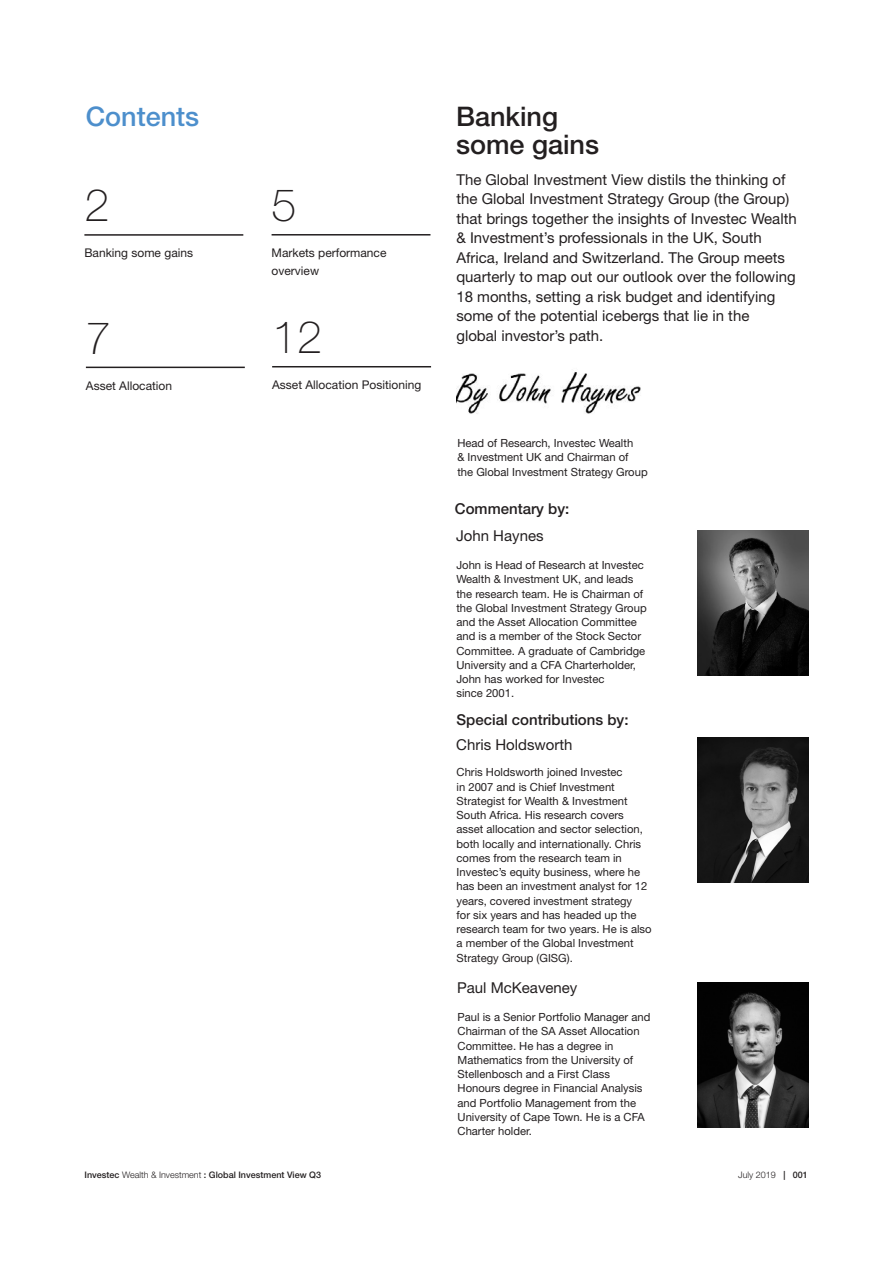
<style>
.page{position:relative;width:893px;height:1263px;background:#fff}
.page>*{position:absolute;margin:0;border:0;box-sizing:border-box;transform-origin:0 0}
.t1{font:100 45px "Helvetica Neue LT Std";color:#231f20}
.t2{font:500 27px "Helvetica Neue LT Std";color:#231f20}
.t3{font:500 27px "Helvetica Neue LT Std";color:#4d8fcc}
.t4{font:15px/19.5px "Helvetica Neue LT Std";color:#231f20}
.t5{font:500 15px "Helvetica Neue LT Std";color:#231f20}
.t6{font:12px "Helvetica Neue LT Std";color:#231f20}
.t7{font:11.25px/14.2px "Helvetica Neue LT Std";color:#231f20}
.t8{font:500 9px "Helvetica Neue LT Std";color:#231f20}
.t9{font:300 9px "Helvetica Neue LT Std";color:#231f20}
.s1{font-weight:300}
.s2{font-weight:500}
</style>
<div class="page">
<hr style="left:272px;top:234px;width:158px;height:2px;background:#231f20">
<hr style="left:86px;top:367px;width:159px;height:1px;background:#231f20">
<hr style="left:84px;top:234px;width:159px;height:2px;background:#231f20">
<img style="left:456px;top:372px;width:185px;height:42px">
<img style="left:697px;top:530px;width:112px;height:145px">
<img style="left:697px;top:737px;width:112px;height:145px">
<img style="left:697px;top:982px;width:112px;height:145px">
<hr style="left:272px;top:366px;width:159px;height:1px;background:#231f20">
<p class="t3" style="left:86px;top:100px;width:115px">Contents</p>
<p class="t1" style="left:84px;top:180px;width:27px">2</p>
<p class="t6" style="left:84px;top:246px;width:110px">Banking some gains</p>
<p class="t1" style="left:86px;top:312px;width:27px">7</p>
<p class="t6" style="left:86px;top:378px;width:88px">Asset Allocation</p>
<p class="t1" style="left:272px;top:180px;width:27px">5</p>
<p class="t6" style="left:272px;top:246px;width:116px">Markets performance</p>
<p class="t6" style="left:272px;top:264px;width:49px">overview</p>
<p class="t1" style="left:272px;top:311px;width:52px">12</p>
<p class="t6" style="left:272px;top:378px;width:151px">Asset Allocation Positioning</p>
<p class="t2" style="left:456px;top:100px;width:104px">Banking</p>
<p class="t2" style="left:456px;top:128px;width:145px">some gains</p>
<p class="t4" style="left:456px;top:169px;width:342px">The Global Investment View distils the thinking of the Global Investment Strategy Group (the Group) that brings together the insights of Investec Wealth &amp; Investment’s professionals in the UK, South Africa, Ireland and Switzerland. The Group meets quarterly to map out our outlook over the following 18 months, setting a risk budget and identifying some of the potential icebergs that lie in the</p>
<p class="t4" style="left:456px;top:325px;width:148px">global investor’s path.</p>
<p class="t7" style="left:457px;top:436px;width:177px">Head of Research, Investec Wealth &amp; Investment UK and Chairman of</p>
<p class="t7" style="left:457px;top:464px;width:192px">the Global Investment Strategy Group</p>
<p class="t5" style="left:455px;top:500px;width:116px">Commentary by:</p>
<p class="t4" style="left:456px;top:526px;width:89px">John Haynes</p>
<p class="t7" style="left:456px;top:558px;width:189px">John is Head of Research at Investec</p>
<p class="t7" style="left:456px;top:572px;width:178px">Wealth &amp; Investment UK, and leads</p>
<p class="t7" style="left:456px;top:586px;width:188px">the research team. He is Chairman of</p>
<p class="t7" style="left:456px;top:601px;width:192px">the Global Investment Strategy Group</p>
<p class="t7" style="left:456px;top:615px;width:182px">and the Asset Allocation Committee</p>
<p class="t7" style="left:456px;top:629px;width:186px">and is a member of the Stock Sector</p>
<p class="t7" style="left:456px;top:643px;width:190px">Committee. A graduate of Cambridge</p>
<p class="t7" style="left:456px;top:658px;width:181px">University and a CFA Charterholder,</p>
<p class="t7" style="left:456px;top:672px;width:150px">John has worked for Investec since 2001.</p>
<p class="t5" style="left:457px;top:711px;width:174px">Special contributions by:</p>
<p class="t4" style="left:456px;top:734px;width:118px">Chris Holdsworth</p>
<p class="t7" style="left:457px;top:765px;width:197px">Chris Holdsworth joined Investec<br>in 2007 and is Chief Investment Strategist for Wealth &amp; Investment South Africa. His research covers asset allocation and sector selection, both locally and internationally. Chris comes from the research team in Investec’s equity business, where he has been an investment analyst for 12 years, covered investment strategy<br>for six years and has headed up the research team for two years. He is also a member of the Global Investment Strategy Group (GISG).</p>
<p class="t4" style="left:457px;top:978px;width:122px">Paul McKeaveney</p>
<p class="t7" style="left:458px;top:1010px;width:194px">Paul is a Senior Portfolio Manager and</p>
<p class="t7" style="left:458px;top:1024px;width:184px">Chairman of the SA Asset Allocation</p>
<p class="t7" style="left:458px;top:1038px;width:157px">Committee. He has a degree in</p>
<p class="t7" style="left:458px;top:1052px;width:177px">Mathematics from the University of</p>
<p class="t7" style="left:458px;top:1067px;width:154px">Stellenbosch and a First Class</p>
<p class="t7" style="left:458px;top:1081px;width:187px">Honours degree in Financial Analysis</p>
<p class="t7" style="left:458px;top:1095px;width:180px">and Portfolio Management from the</p>
<p class="t7" style="left:458px;top:1109px;width:189px">University of Cape Town. He is a CFA</p>
<p class="t7" style="left:458px;top:1124px;width:76px">Charter holder.</p>
<p class="t8" style="left:85px;top:1169px;width:238px">Investec <span class="s1">Wealth &amp; Investment</span> : Global Investment View Q3</p>
<p class="t9" style="left:738px;top:1169px;width:71px">July 2019 <span class="s2">| 001</span></p>
</div>
